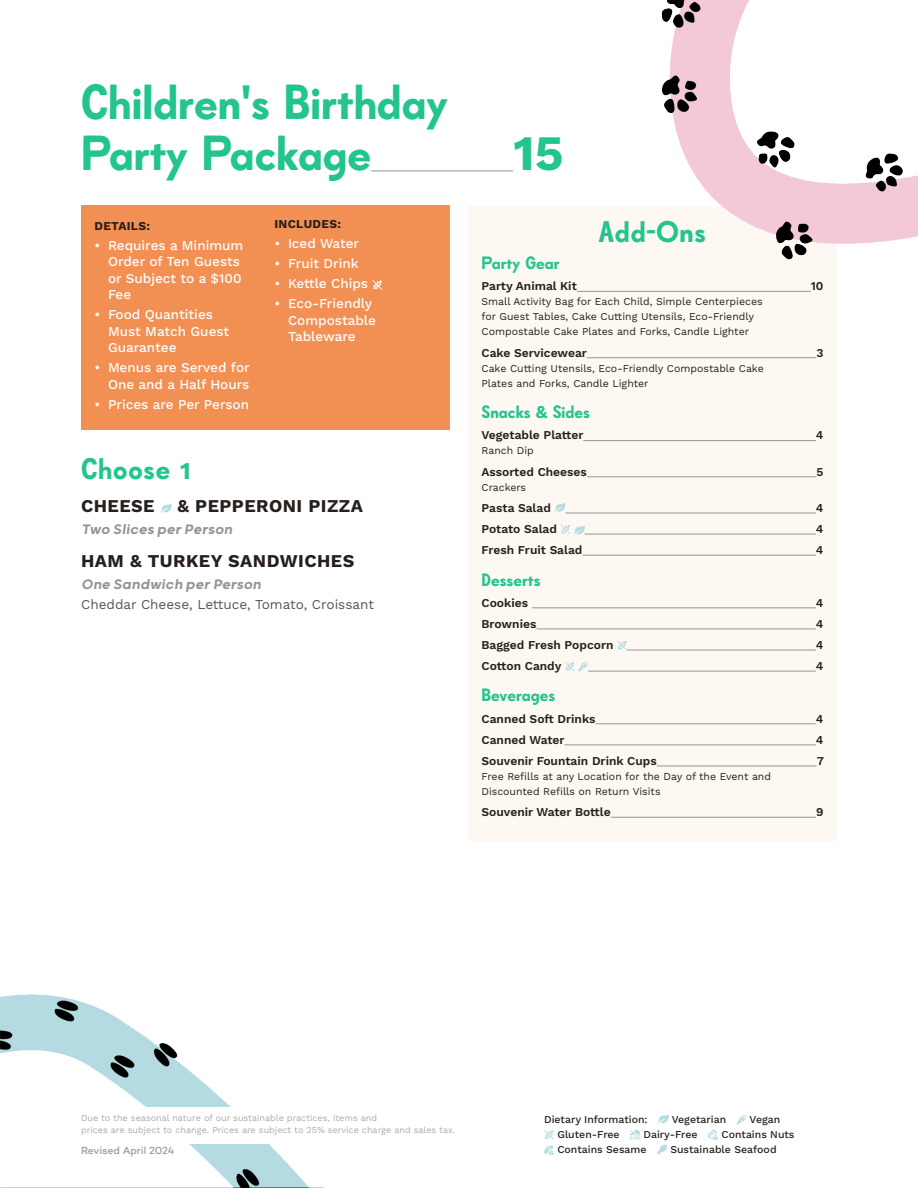
<style>
.page{position:relative;width:918px;height:1188px;background:#fff}
.page>*{position:absolute;margin:0;border:0;box-sizing:border-box;transform-origin:0 0}
.t1{font:49.5px/51px "Poster Boy";color:#23c490}
.t2{font:700 49.5px "Work Sans";color:#23c490}
.Category_Name{font:30px "Poster Boy";letter-spacing:.025em;color:#23c490}
.Menu_Item{font:700 18px "Work Sans";letter-spacing:.025em;color:#261f1c}
.Text_Small{font:18px "Poster Boy";color:#23c490}
.Served_With{font:italic 500 16.5px "Grold";color:#979392}
.t3{font:500 13.5px/16.5px "Work Sans";color:#fff}
.Menu_Item_Description{font:13.5px "Work Sans";color:#53575a}
.Text_Small-2{font:600 12px "Work Sans";color:#261f1c}
.Details_Includes{font:700 12px "Work Sans";letter-spacing:.025em;color:#261f1c}
.Text_Small-3{font:10.5px "Work Sans";color:#261f1c}
.Text_-_Small{font:500 10.5px "Work Sans";color:#261f1c}
.Text_-_Small-2{font:500 10.5px "Campton";letter-spacing:-.01em;color:#98999c}
.t4{font:9px/12px "Work Sans";color:#a9abac}
.s1{font-family:"Work Sans";font-weight:700;font-size:24px}
.s2{font-family:"Work Sans";font-weight:700}
</style>
<div class="page">
<svg style="left:658px;top:1114px;width:11px;height:9px"></svg>
<svg style="left:736px;top:1115px;width:11px;height:10px"></svg>
<svg style="left:630px;top:1130px;width:10px;height:10px"></svg>
<svg style="left:708px;top:1130px;width:10px;height:10px"></svg>
<svg style="left:544px;top:1130px;width:10px;height:25px"></svg>
<svg style="left:657px;top:1144px;width:10px;height:11px"></svg>
<hr style="left:371px;top:171px;width:142px;height:1px;background:#979392">
<div style="left:81px;top:206px;width:369px;height:224px;background:#f29054"></div>
<svg style="left:372px;top:280px;width:10px;height:10px"></svg>
<svg style="left:161px;top:504px;width:11px;height:9px"></svg>
<div style="left:468px;top:206px;width:369px;height:634px;background:#fdf9f2"></div>
<hr style="left:577px;top:291px;width:234px;height:1px;background:#979392">
<hr style="left:587px;top:357px;width:229px;height:1px;background:#979392">
<hr style="left:583px;top:440px;width:233px;height:1px;background:#979392">
<hr style="left:587px;top:477px;width:230px;height:1px;background:#979392">
<hr style="left:565px;top:513px;width:251px;height:1px;background:#979392">
<hr style="left:585px;top:534px;width:231px;height:1px;background:#979392">
<hr style="left:582px;top:555px;width:234px;height:1px;background:#979392">
<hr style="left:532px;top:608px;width:284px;height:1px;background:#979392">
<hr style="left:536px;top:629px;width:280px;height:1px;background:#979392">
<hr style="left:627px;top:650px;width:189px;height:1px;background:#979392">
<hr style="left:588px;top:671px;width:228px;height:1px;background:#979392">
<hr style="left:596px;top:724px;width:220px;height:1px;background:#979392">
<hr style="left:564px;top:745px;width:252px;height:1px;background:#979392">
<hr style="left:657px;top:766px;width:160px;height:1px;background:#979392">
<hr style="left:611px;top:817px;width:205px;height:1px;background:#979392">
<svg style="left:555px;top:503px;width:10px;height:9px"></svg>
<svg style="left:561px;top:524px;width:24px;height:10px"></svg>
<svg style="left:617px;top:640px;width:10px;height:10px"></svg>
<svg style="left:565px;top:661px;width:23px;height:10px"></svg>
<img style="left:661px;top:0;width:257px;height:260px">
<img style="left:0;top:994px;width:324px;height:194px">
<div style="left:76px;top:1107px;width:359px;height:36px;background:#fff"></div>
<h1 class="t1" style="left:81px;top:79px;width:369px">Children's Birthday<br>Party Package</h1>
<p class="Details_Includes" style="left:94px;top:219px;width:57px">DETAILS:</p>
<p class="t3" style="left:108px;top:237px;width:137px;text-indent:-14px">• Requires a Minimum<br>Order of Ten Guests or Subject to a $100<br>Fee</p>
<p class="t3" style="left:108px;top:307px;width:123px;text-indent:-14px">• Food Quantities<br>Must Match Guest<br>Guarantee</p>
<p class="t3" style="left:94px;top:360px;width:157px;text-align:right">• Menus are Served for<br>One and a Half Hours</p>
<p class="t3" style="left:94px;top:396px;width:156px">• Prices are Per Person</p>
<p class="Details_Includes" style="left:274px;top:217px;width:68px">INCLUDES:</p>
<p class="t3" style="left:274px;top:236px;width:86px">• Iced Water</p>
<p class="t3" style="left:274px;top:256px;width:86px">• Fruit Drink</p>
<p class="t3" style="left:274px;top:276px;width:95px">• Kettle Chips</p>
<p class="t3" style="left:288px;top:296px;width:90px;text-indent:-14px">• Eco-Friendly<br>Compostable<br>Tableware</p>
<p class="Category_Name" style="left:81px;top:456px;width:111px">Choose <span class="s1">1</span></p>
<p class="Menu_Item" style="left:81px;top:496px;width:75px">CHEESE</p>
<p class="Menu_Item" style="left:177px;top:496px;width:187px">&amp; PEPPERONI PIZZA</p>
<p class="Served_With" style="left:81px;top:520px;width:153px">Two Slices per Person</p>
<p class="Menu_Item" style="left:81px;top:551px;width:275px">HAM &amp; TURKEY SANDWICHES</p>
<p class="Served_With" style="left:81px;top:574px;width:182px">One Sandwich per Person</p>
<p class="Menu_Item_Description" style="left:81px;top:597px;width:295px">Cheddar Cheese, Lettuce, Tomato, Croissant</p>
<h1 class="t2" style="left:513px;top:124px;width:52px">15</h1>
<p class="Category_Name" style="left:599px;top:219px;width:109px">Add-Ons</p>
<p class="Text_Small" style="left:482px;top:255px;width:80px">Party Gear</p>
<p class="Text_Small-2" style="left:482px;top:279px;width:97px">Party Animal Kit</p>
<p class="Text_Small-2" style="left:811px;top:279px;width:14px">10</p>
<p class="Text_Small-3" style="left:482px;top:296px;width:283px">Small Activity Bag for Each Child, Simple Centerpieces</p>
<p class="Text_Small-3" style="left:482px;top:311px;width:274px">for Guest Tables, Cake Cutting Utensils, Eco-Friendly</p>
<p class="Text_Small-3" style="left:482px;top:326px;width:269px">Compostable Cake Plates and Forks, Candle Lighter</p>
<p class="Text_Small-2" style="left:482px;top:345px;width:107px">Cake Servicewear</p>
<p class="Text_Small-2" style="left:816px;top:345px;width:9px">3</p>
<p class="Text_Small-3" style="left:482px;top:362px;width:284px">Cake Cutting Utensils, Eco-Friendly Compostable Cake</p>
<p class="Text_Small-3" style="left:482px;top:377px;width:169px">Plates and Forks, Candle Lighter</p>
<p class="Text_Small" style="left:482px;top:404px;width:110px">Snacks <span class="s2">&amp;</span> Sides</p>
<p class="Text_Small-2" style="left:482px;top:428px;width:103px">Vegetable Platter</p>
<p class="Text_Small-2" style="left:816px;top:428px;width:9px">4</p>
<p class="Text_Small-3" style="left:482px;top:445px;width:54px">Ranch Dip</p>
<p class="Text_Small-2" style="left:482px;top:465px;width:107px">Assorted Cheeses</p>
<p class="Text_Small-2" style="left:817px;top:465px;width:8px">5</p>
<p class="Text_Small-3" style="left:482px;top:481px;width:46px">Crackers</p>
<p class="Text_Small-2" style="left:482px;top:501px;width:71px">Pasta Salad</p>
<p class="Text_Small-2" style="left:816px;top:501px;width:9px">4</p>
<p class="Text_Small-2" style="left:482px;top:522px;width:77px">Potato Salad</p>
<p class="Text_Small-2" style="left:816px;top:522px;width:9px">4</p>
<p class="Text_Small-2" style="left:482px;top:543px;width:102px">Fresh Fruit Salad</p>
<p class="Text_Small-2" style="left:816px;top:543px;width:9px">4</p>
<p class="Text_Small" style="left:482px;top:571px;width:61px">Desserts</p>
<p class="Text_Small-2" style="left:482px;top:596px;width:48px">Cookies</p>
<p class="Text_Small-2" style="left:816px;top:596px;width:9px">4</p>
<p class="Text_Small-2" style="left:482px;top:617px;width:56px">Brownies</p>
<p class="Text_Small-2" style="left:816px;top:617px;width:9px">4</p>
<p class="Text_Small-2" style="left:482px;top:638px;width:134px">Bagged Fresh Popcorn</p>
<p class="Text_Small-2" style="left:816px;top:638px;width:9px">4</p>
<p class="Text_Small-2" style="left:482px;top:659px;width:82px">Cotton Candy</p>
<p class="Text_Small-2" style="left:816px;top:659px;width:9px">4</p>
<p class="Text_Small" style="left:482px;top:687px;width:75px">Beverages</p>
<p class="Text_Small-2" style="left:482px;top:711px;width:116px">Canned Soft Drinks</p>
<p class="Text_Small-2" style="left:816px;top:711px;width:9px">4</p>
<p class="Text_Small-2" style="left:482px;top:733px;width:85px">Canned Water</p>
<p class="Text_Small-2" style="left:816px;top:733px;width:9px">4</p>
<p class="Text_Small-2" style="left:482px;top:754px;width:177px">Souvenir Fountain Drink Cups</p>
<p class="Text_Small-2" style="left:817px;top:754px;width:9px">7</p>
<p class="Text_Small-3" style="left:482px;top:770px;width:291px">Free Refills at any Location for the Day of the Event and</p>
<p class="Text_Small-3" style="left:482px;top:785px;width:181px">Discounted Refills on Return Visits</p>
<p class="Text_Small-2" style="left:482px;top:805px;width:131px">Souvenir Water Bottle</p>
<p class="Text_Small-2" style="left:816px;top:805px;width:9px">9</p>
<p class="t4" style="left:81px;top:1113px;width:376px">Due to the seasonal nature of our sustainable practices, items and<br>prices are subject to change. Prices are subject to 25% service charge and sales tax.</p>
<p class="Text_-_Small-2" style="left:81px;top:1144px;width:95px">Revised April 2024</p>
<p class="Text_-_Small" style="left:544px;top:1113px;width:105px">Dietary Information:</p>
<p class="Text_-_Small" style="left:672px;top:1113px;width:56px">Vegetarian</p>
<p class="Text_-_Small" style="left:750px;top:1113px;width:32px">Vegan</p>
<p class="Text_-_Small" style="left:557px;top:1128px;width:64px">Gluten-Free</p>
<p class="Text_-_Small" style="left:644px;top:1128px;width:56px">Dairy-Free</p>
<p class="Text_-_Small" style="left:722px;top:1128px;width:74px">Contains Nuts</p>
<p class="Text_-_Small" style="left:557px;top:1143px;width:91px">Contains Sesame</p>
<p class="Text_-_Small" style="left:670px;top:1143px;width:108px">Sustainable Seafood</p>
</div>
